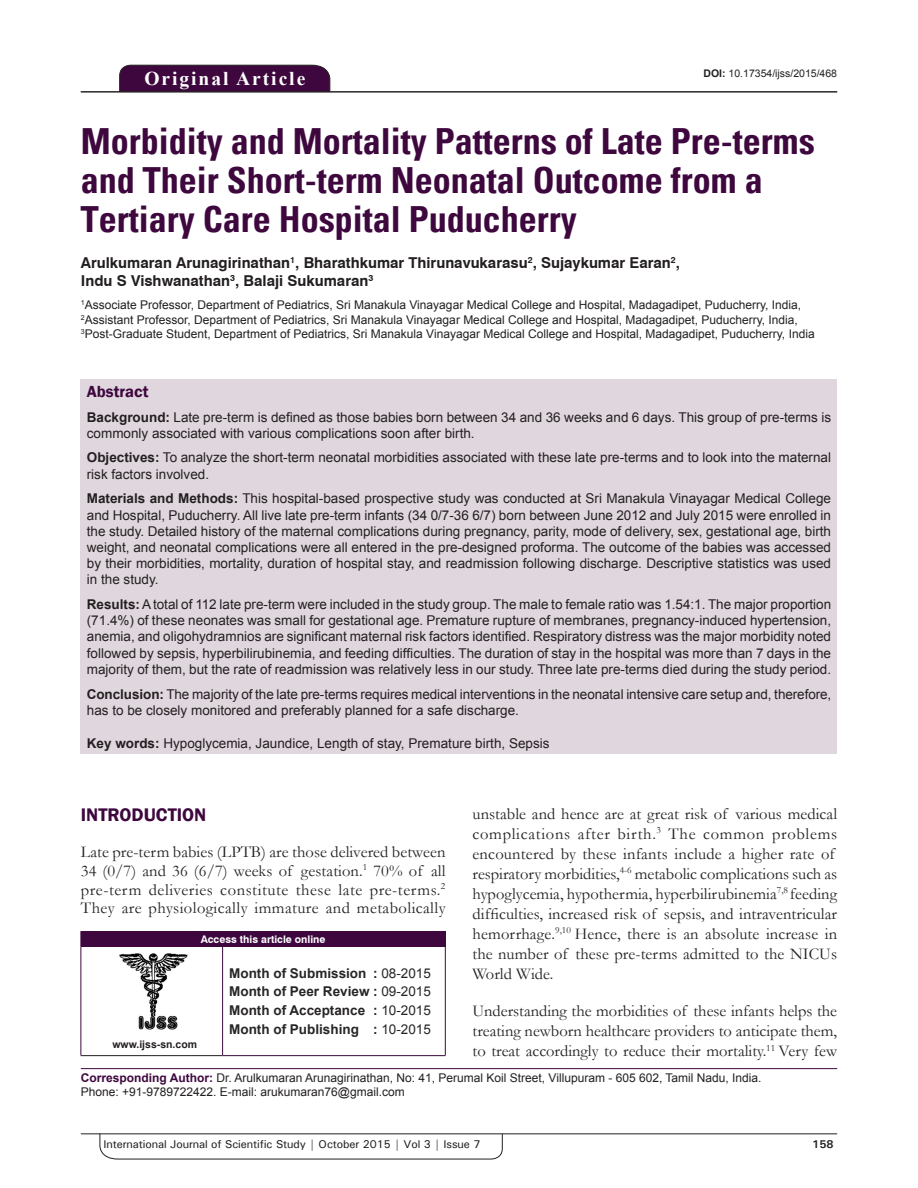
<style>
.page{position:relative;width:918px;height:1188px;background:#fff}
.page>*{position:absolute;margin:0;border:0;box-sizing:border-box;transform-origin:0 0}
.AT{font:700 condensed 36px/39px "Univers";color:#3e083e}
.AH{font:700 19.5px "Times New Roman";letter-spacing:.1em;color:#fff}
.t1{font:600 18.75px "Franklin Gothic";color:#3e083e}
.TX{font:16.5px/20px "Garamond";letter-spacing:.005em;color:#231f20;text-align:justify}
.ABSH{font:600 16.5px "Franklin Gothic";color:#3e083e}
.AU{font:700 15px/18px "Swiss 721 BT";color:#231f20}
.ABS{font:13.5px/16.2px "Arial";color:#231f20}
.HIS{font:700 13.5px/18.8px "Arial";color:#282526;text-align:justify}
.KWD{font:13.5px "Arial";color:#231f20}
.AFF{font:12px/14.4px "Arial";color:#231f20}
.ADD{font:12px/14.4px "Arial";color:#231f20}
.t2{font:500 11.25px "Univers";letter-spacing:-.01em;color:#231f20}
.t3{font:700 11.25px "Univers";color:#231f20}
.DOI{font:10.5px "Arial";color:#231f20}
.AAO{font:700 10.5px "Swiss 721 BT";color:#fff}
.Web{font:700 10.5px "Arial";color:#231f20}
.s1{font-weight:700}
.s2{font-weight:400}
.s3{font-weight:700;color:#3e083e}
</style>
<div class="page">
<hr style="left:81px;top:1134px;width:756px;height:1px;background:#231f20">
<svg style="left:100px;top:1133px;width:403px;height:26px"></svg>
<div style="left:119px;top:65px;width:211px;height:26px;background:#3e083e"></div>
<hr style="left:81px;top:91px;width:756px;height:1px;background:#231f20">
<div style="left:81px;top:379px;width:756px;height:375px;background:#e0d7de"></div>
<img style="left:119px;top:953px;width:69px;height:76px">
<div style="left:81px;top:931px;width:364px;height:15px;background:#3e083e"></div>
<svg style="left:445px;top:931px;width:1px;height:15px"></svg>
<hr style="left:81px;top:946px;width:142px;height:1px;background:#3e083e">
<hr style="left:81px;top:947px;width:1px;height:108px;background:#3e083e">
<hr style="left:81px;top:1055px;width:142px;height:1px;background:#231f20">
<hr style="left:223px;top:946px;width:223px;height:1px;background:#3e083e">
<hr style="left:222px;top:947px;width:1px;height:108px;background:#3e083e">
<hr style="left:445px;top:947px;width:1px;height:108px;background:#3e083e">
<hr style="left:223px;top:1055px;width:223px;height:1px;background:#3e083e">
<hr style="left:81px;top:1068px;width:756px;height:1px;background:#3e083e">
<p class="AH" style="left:144px;top:64px;width:162px">Original Article</p>
<p class="DOI" style="left:703px;top:66px;width:135px"><span class="s1">DOI:</span> 10.17354/ijss/2015/468</p>
<p class="AT" style="left:81px;top:122px;width:735px">Morbidity and Mortality Patterns of Late Pre-terms and Their Short-term Neonatal Outcome from a<br>Tertiary Care Hospital Puducherry</p>
<p class="AU" style="left:81px;top:254px;width:601px">Arulkumaran Arunagirinathan<sup>1</sup>, Bharathkumar Thirunavukarasu<sup>2</sup>, Sujaykumar Earan<sup>2</sup>,<br>Indu S Vishwanathan<sup>3</sup>, Balaji Sukumaran<sup>3</sup></p>
<p class="AFF" style="left:81px;top:298px;width:735px"><sup>1</sup>Associate Professor, Department of Pediatrics, Sri Manakula Vinayagar Medical College and Hospital, Madagadipet, Puducherry, India,<br><sup>2</sup>Assistant Professor, Department of Pediatrics, Sri Manakula Vinayagar Medical College and Hospital, Madagadipet, Puducherry, India,<br><sup>3</sup>Post-Graduate Student, Department of Pediatrics, Sri Manakula Vinayagar Medical College and Hospital, Madagadipet, Puducherry, India</p>
<p class="ABSH" style="left:87px;top:381px;width:63px">Abstract</p>
<p class="ABS" style="left:87px;top:409px;width:746px"><span class="s1">Background:</span> Late pre-term is defined as those babies born between 34 and 36 weeks and 6 days. This group of pre-terms is commonly associated with various complications soon after birth.</p>
<p class="ABS" style="left:87px;top:450px;width:746px"><span class="s1">Objectives:</span> To analyze the short-term neonatal morbidities associated with these late pre-terms and to look into the maternal risk factors involved.</p>
<p class="ABS" style="left:87px;top:490px;width:746px;text-align:justify"><span class="s1">Materials and Methods:</span> This hospital-based prospective study was conducted at Sri Manakula Vinayagar Medical College and Hospital, Puducherry. All live late pre-term infants (34 0/7-36 6/7) born between June 2012 and July 2015 were enrolled in the study. Detailed history of the maternal complications during pregnancy, parity, mode of delivery, sex, gestational age, birth weight, and neonatal complications were all entered in the pre-designed proforma. The outcome of the babies was accessed by their morbidities, mortality, duration of hospital stay, and readmission following discharge. Descriptive statistics was used in the study.</p>
<p class="ABS" style="left:87px;top:596px;width:746px;text-align:justify"><span class="s1">Results:</span> Atotal of 112 late pre-term were included in the study group. The male to female ratio was 1.54:1. The major proportion (71.4%) of these neonates was small for gestational age. Premature rupture of membranes, pregnancy-induced hypertension, anemia, and oligohydramnios are significant maternal risk factors identified. Respiratory distress was the major morbidity noted followed by sepsis, hyperbilirubinemia, and feeding difficulties. The duration of stay in the hospital was more than 7 days in the majority of them, but the rate of readmission was relatively less in our study. Three late pre-terms died during the study period.</p>
<p class="ABS" style="left:87px;top:686px;width:746px"><span class="s1">Conclusion:</span> The majority of the late pre-terms requires medical interventions in the neonatal intensive care setup and, therefore, has to be closely monitored and preferably planned for a safe discharge.</p>
<p class="KWD" style="left:87px;top:734px;width:464px"><span class="s1">Key words:</span> Hypoglycemia, Jaundice, Length of stay, Premature birth, Sepsis</p>
<p class="TX" style="left:473px;top:803px;width:366px;text-align:left">unstable and hence are at great risk of various medical complications after birth.<sup>3</sup> The common problems encountered by these infants include a higher rate of respiratory morbidities,<sup>4-6</sup> metabolic complications such as hypoglycemia, hypothermia, hyperbilirubinemia<sup>7,8</sup> feeding difficulties, increased risk of sepsis, and intraventricular hemorrhage.<sup>9,10</sup> Hence, there is an absolute increase in the number of these pre-terms admitted to the NICUs World Wide.</p>
<p class="TX" style="left:473px;top:1000px;width:366px">Understanding the morbidities of these infants helps the treating newborn healthcare providers to anticipate them, to treat accordingly to reduce their mortality.<sup>11</sup> Very few</p>
<h1 class="t1" style="left:81px;top:803px;width:127px">INTRODUCTION</h1>
<p class="TX" style="left:81px;top:842px;width:366px;line-height:18.8px">Late pre-term babies (LPTB) are those delivered between 34 (0/7) and 36 (6/7) weeks of gestation.<sup>1</sup> 70% of all pre-term deliveries constitute these late pre-terms.<sup>2<br></sup>They are physiologically immature and metabolically</p>
<p class="AAO" style="left:201px;top:933px;width:126px">Access this article online</p>
<p class="HIS" style="left:229px;top:964px;width:203px">Month of Submission : <span class="s2">08-2015<br></span>Month of Peer Review : <span class="s2">09-2015<br></span>Month of Acceptance : <span class="s2">10-2015<br></span>Month of Publishing : <span class="s2">10-2015</span></p>
<p class="ADD" style="left:81px;top:1070px;width:682px"><span class="s3">Corresponding Author:</span> Dr. Arulkumaran Arunagirinathan, No: 41, Perumal Koil Street, Villupuram - 605 602, Tamil Nadu, India.<br>Phone: +91-9789722422. E-mail: arukumaran76@gmail.com</p>
<p class="Web" style="left:112px;top:1037px;width:86px">www.ijss-sn.com</p>
<p class="t2" style="left:104px;top:1137px;width:378px">International Journal of Scientific Study | October 2015 | Vol 3 | Issue 7</p>
<p class="t3" style="left:812px;top:1137px;width:23px">158</p>
</div>
